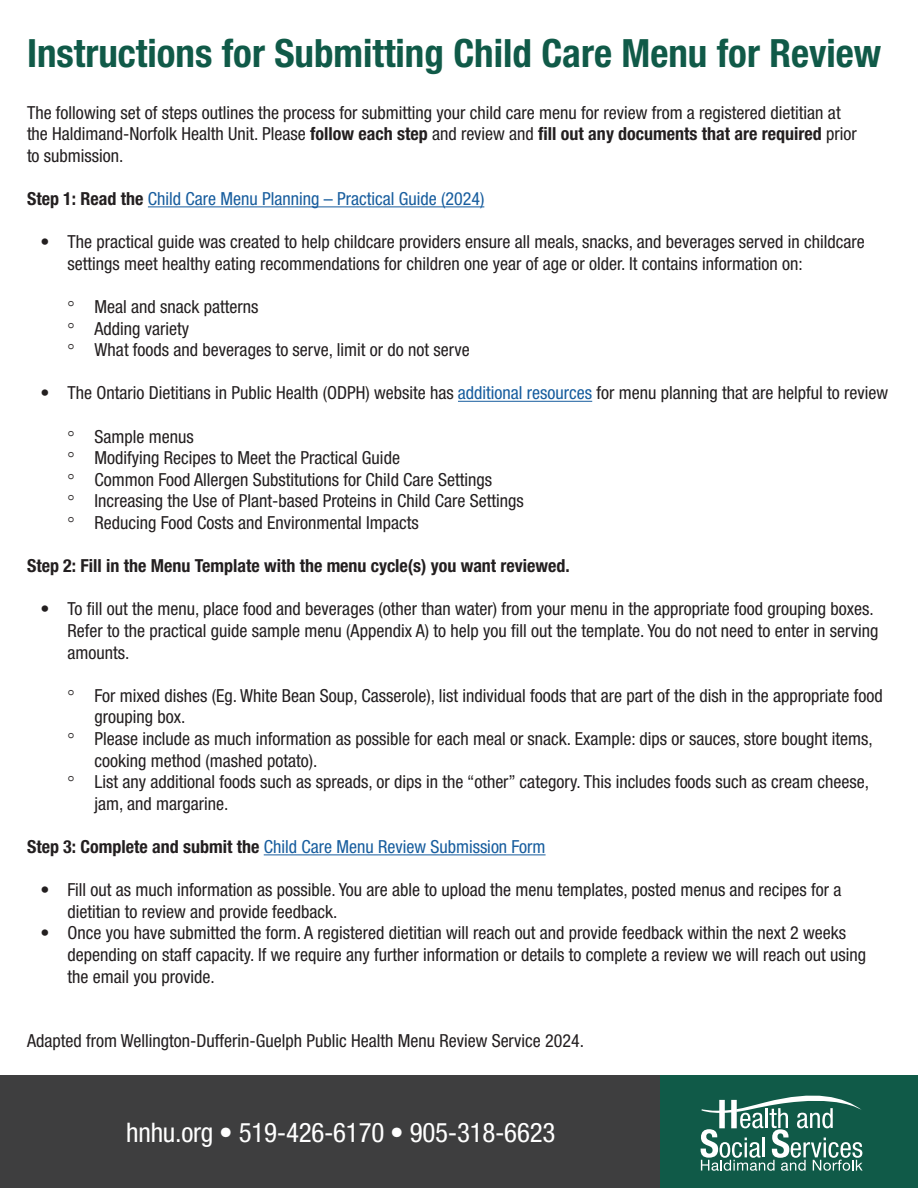
<style>
.page{position:relative;width:918px;height:1188px;background:#fff}
.page>*{position:absolute;margin:0;border:0;box-sizing:border-box;transform-origin:0 0}
.t1{font:700 condensed 39px "Helvetica Neue LT Pro";color:#105a48}
.P1{font:condensed 27px "Helvetica Neue LT Pro";letter-spacing:-.01em;color:#fff}
.P1-2{font:condensed 18px/21.6px "Helvetica Neue LT Pro";color:#231f20}
.P1-3{font:condensed 18px "Helvetica Neue LT Pro";color:#175d9e}
.P1-4{font:700 condensed 18px "Helvetica Neue LT Pro";color:#231f20}
.s1{font-weight:700}
.s2{font-weight:700;color:#231f20}
.s3{color:#175d9e}
</style>
<div class="page">
<div style="left:279px;top:1076px;width:639px;height:112px;background:#105a48"></div>
<div style="left:0;top:1076px;width:659px;height:112px;background:#3e3e3f"></div>
<svg style="left:701px;top:1095px;width:162px;height:76px"></svg>
<hr style="left:148px;top:206px;width:336px;height:1px;background:#175d9e">
<hr style="left:458px;top:401px;width:134px;height:1px;background:#175d9e">
<hr style="left:264px;top:854px;width:282px;height:1px;background:#175d9e">
<p class="t1" style="left:27px;top:29px;width:856px">Instructions for Submitting Child Care Menu for Review</p>
<p class="P1-2" style="left:27px;top:101px;width:831px">The following set of steps outlines the process for submitting your child care menu for review from a registered dietitian at the Haldimand-Norfolk Health Unit. Please <span class="s1">follow each step</span> and review and <span class="s1">fill out any documents that are required</span> prior to submission.</p>
<p class="P1-3" style="left:27px;top:188px;width:459px"><span class="s2">Step 1: Read the</span> Child Care Menu Planning – Practical Guide (2024)</p>
<p class="P1-2" style="left:68px;top:231px;width:799px;text-indent:-27px">• The practical guide was created to help childcare providers ensure all meals, snacks, and beverages served in childcare settings meet healthy eating recommendations for children one year of age or older. It contains information on:</p>
<p class="P1-2" style="left:94px;top:296px;width:166px">Meal and snack patterns</p>
<p class="P1-2" style="left:94px;top:317px;width:96px">Adding variety</p>
<p class="P1-2" style="left:94px;top:339px;width:377px">What foods and beverages to serve, limit or do not serve</p>
<p class="P1-2" style="left:40px;top:382px;width:849px">• The Ontario Dietitians in Public Health (ODPH) website has <span class="s3">additional resources</span> for menu planning that are helpful to review</p>
<p class="P1-2" style="left:94px;top:425px;width:101px">Sample menus</p>
<p class="P1-2" style="left:94px;top:447px;width:307px">Modifying Recipes to Meet the Practical Guide</p>
<p class="P1-2" style="left:94px;top:469px;width:399px">Common Food Allergen Substitutions for Child Care Settings</p>
<p class="P1-2" style="left:94px;top:490px;width:431px">Increasing the Use of Plant-based Proteins in Child Care Settings</p>
<p class="P1-2" style="left:94px;top:512px;width:326px">Reducing Food Costs and Environmental Impacts</p>
<p class="P1-4" style="left:27px;top:555px;width:544px">Step 2: Fill in the Menu Template with the menu cycle(s) you want reviewed.</p>
<p class="P1-2" style="left:68px;top:598px;width:813px;text-indent:-27px">• To fill out the menu, place food and beverages (other than water) from your menu in the appropriate food grouping boxes.<br>Refer to the practical guide sample menu (Appendix A) to help you fill out the template. You do not need to enter in serving amounts.</p>
<p class="P1-2" style="left:94px;top:685px;width:790px">For mixed dishes (Eg. White Bean Soup, Casserole), list individual foods that are part of the dish in the appropriate food grouping box.</p>
<p class="P1-2" style="left:94px;top:728px;width:780px">Please include as much information as possible for each meal or snack. Example: dips or sauces, store bought items, cooking method (mashed potato).</p>
<p class="P1-2" style="left:94px;top:771px;width:776px">List any additional foods such as spreads, or dips in the “other” category. This includes foods such as cream cheese, jam, and margarine.</p>
<p class="P1-3" style="left:27px;top:836px;width:520px"><span class="s2">Step 3: Complete and submit the</span> Child Care Menu Review Submission Form</p>
<p class="P1-2" style="left:68px;top:879px;width:776px;text-indent:-27px">• Fill out as much information as possible. You are able to upload the menu templates, posted menus and recipes for a dietitian to review and provide feedback.</p>
<p class="P1-2" style="left:68px;top:922px;width:800px;text-indent:-27px">• Once you have submitted the form. A registered dietitian will reach out and provide feedback within the next 2 weeks depending on staff capacity. If we require any further information or details to complete a review we will reach out using the email you provide.</p>
<p class="P1-2" style="left:27px;top:1030px;width:559px">Adapted from Wellington-Dufferin-Guelph Public Health Menu Review Service 2024.</p>
<p class="P1" style="left:126px;top:1116px;width:431px">hnhu.org • 519-426-6170 • 905-318-6623</p>
</div>
